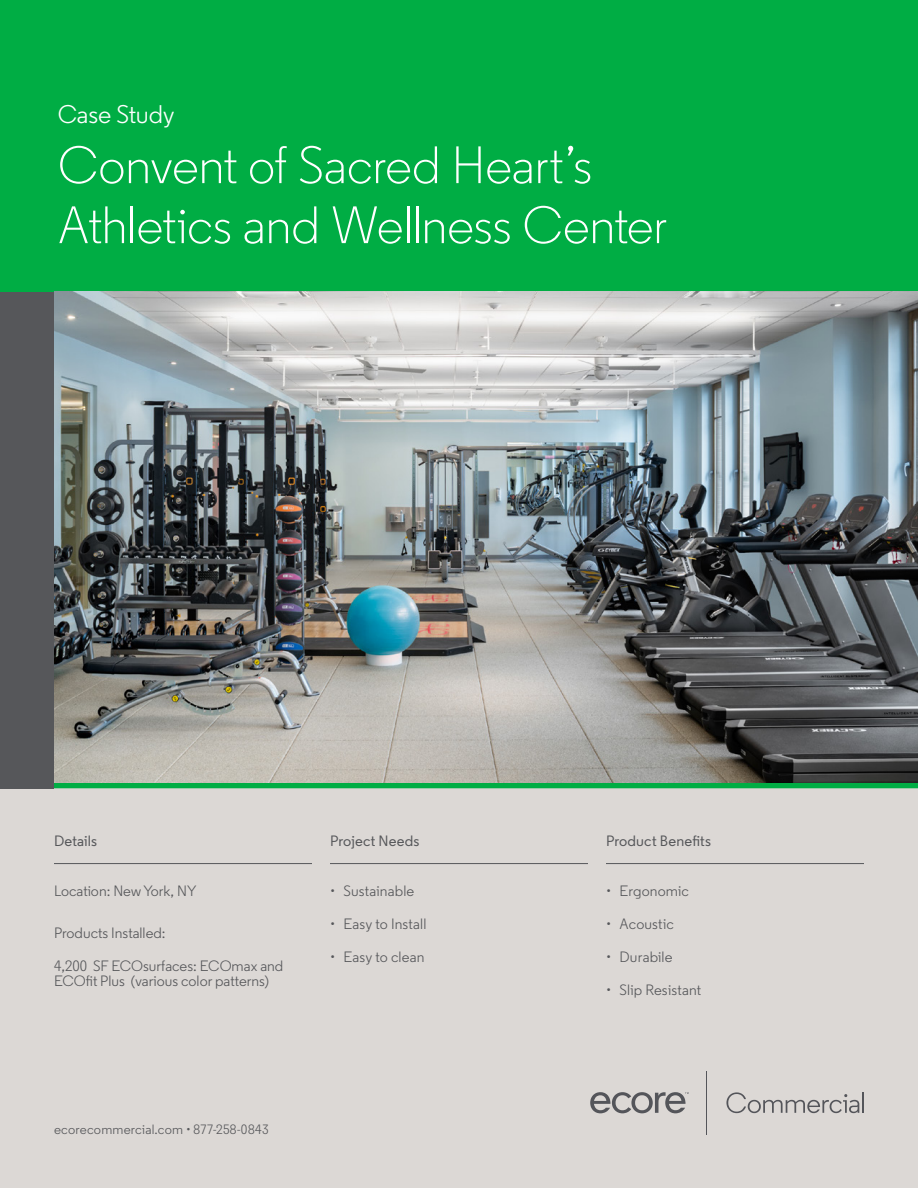
<style>
.page{position:relative;width:918px;height:1188px;background:#dcd8d5}
.page>*{position:absolute;margin:0;border:0;box-sizing:border-box;transform-origin:0 0}
.Title_Project{font:300 52.5px/60px "Regular";letter-spacing:-.01em;color:#fff}
.Case_Study{font:25.5px "Regular";letter-spacing:-.005em;color:#fff}
.t1{font:15px/15px "Regular";color:#56575a}
.Subheads{font:500 15px "Regular";letter-spacing:.01em;color:#56575a}
.Body_Copy{font:13.5px "Regular";letter-spacing:.015em;color:#56575a}
</style>
<div class="page">
<hr style="left:54px;top:863px;width:258px;height:1px;background:#56575a">
<hr style="left:330px;top:863px;width:258px;height:1px;background:#56575a">
<hr style="left:606px;top:863px;width:258px;height:1px;background:#56575a">
<div style="left:54px;top:782px;width:864px;height:6px;background:#00ad44"></div>
<div style="left:0;top:292px;width:54px;height:496px;background:#56575a"></div>
<div style="left:0;top:0;width:918px;height:292px;background:#00ad44"></div>
<svg style="left:726px;top:1092px;width:133px;height:21px"></svg>
<hr style="left:862px;top:1093px;width:2px;height:20px;background:#54555a">
<svg style="left:590px;top:1092px;width:99px;height:21px"></svg>
<hr style="left:706px;top:1071px;width:1px;height:64px;background:#54555a">
<img style="left:54px;top:292px;width:864px;height:491px">
<p class="Case_Study" style="left:58px;top:99px;width:119px">Case Study</p>
<p class="Title_Project" style="left:58px;top:135px;width:611px">Convent of Sacred Heart’s<br>Athletics and Wellness Center</p>
<p class="Subheads" style="left:54px;top:832px;width:45px">Details</p>
<p class="Subheads" style="left:330px;top:832px;width:91px">Project Needs</p>
<p class="Subheads" style="left:606px;top:832px;width:107px">Product Benefits</p>
<p class="t1" style="left:54px;top:884px;width:144px">Location: New York, NY</p>
<p class="t1" style="left:54px;top:925px;width:113px">Products Installed:</p>
<p class="t1" style="left:54px;top:958px;width:231px">4,200 SF ECOsurfaces: ECOmax and<br>ECOfit Plus (various color patterns)</p>
<p class="t1" style="left:330px;top:883px;width:86px">• Sustainable</p>
<p class="t1" style="left:330px;top:916px;width:98px">• Easy to Install</p>
<p class="t1" style="left:330px;top:949px;width:96px">• Easy to clean</p>
<p class="Body_Copy" style="left:54px;top:1121px;width:216px">ecorecommercial.com • 877-258-0843</p>
<p class="t1" style="left:606px;top:883px;width:85px">• Ergonomic</p>
<p class="t1" style="left:606px;top:916px;width:69px">• Acoustic</p>
<p class="t1" style="left:606px;top:949px;width:68px">• Durabile</p>
<p class="t1" style="left:606px;top:982px;width:97px">• Slip Resistant</p>
</div>
